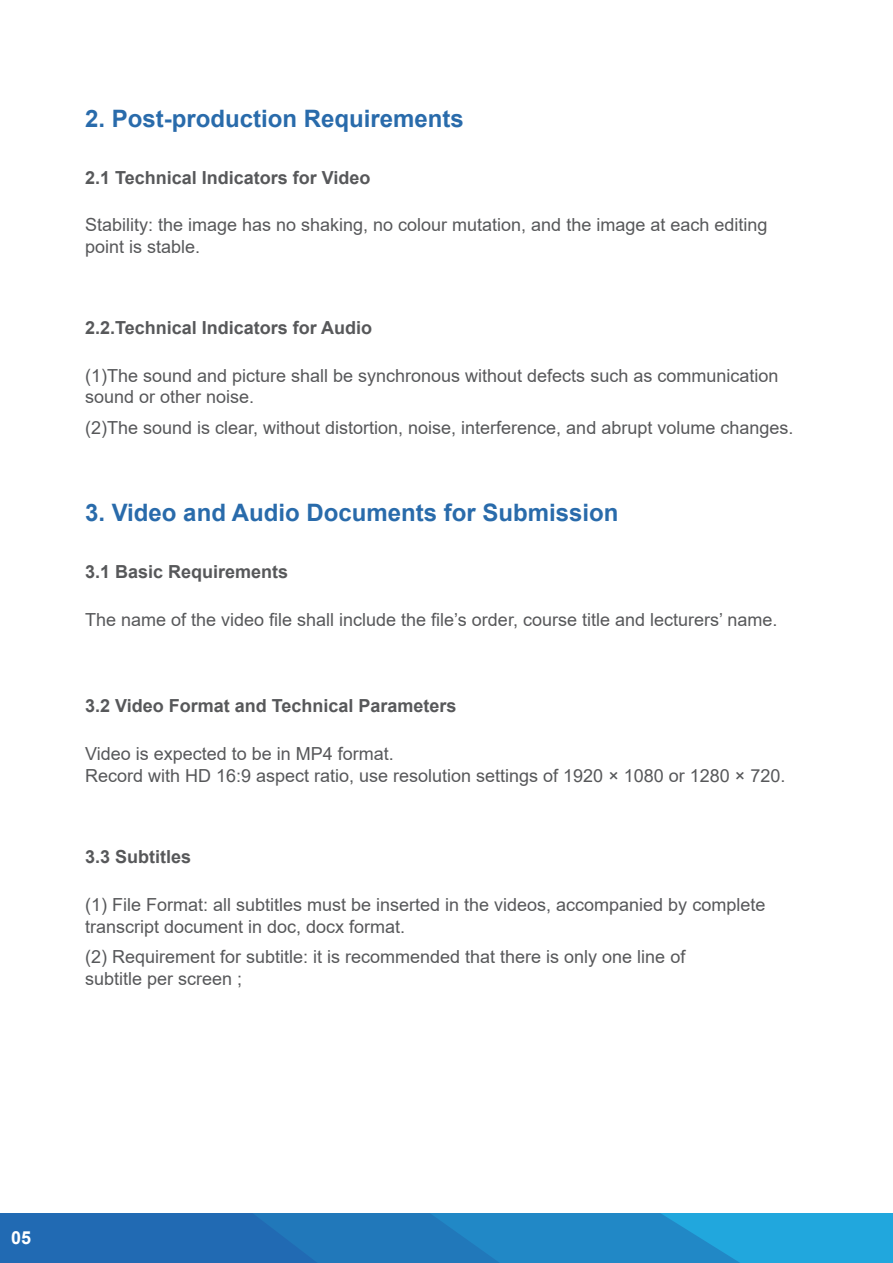
<style>
.page{position:relative;width:893px;height:1263px;background:#fff}
.page>*{position:absolute;margin:0;border:0;box-sizing:border-box;transform-origin:0 0}
.t1{font:700 24px "Arial";color:#296bab}
.t2{font:18px/21.6px "Arial";color:#57585a}
.t3{font:700 18px "Arial";color:#57585a}
.t4{font:700 18px "Arial";color:#fff}
</style>
<div class="page">
<div style="left:0;top:1213px;width:893px;height:50px;background:#21a7dd"></div>
<svg style="left:0;top:1213px;width:740px;height:50px;background:#217abd"></svg>
<p class="t1" style="left:85px;top:102px;width:380px">2. Post-production Requirements</p>
<p class="t3" style="left:85px;top:165px;width:287px">2.1 Technical Indicators for Video</p>
<p class="t2" style="left:85px;top:214px;width:684px">Stability: the image has no shaking, no colour mutation, and the image at each editing point is stable.</p>
<p class="t3" style="left:85px;top:315px;width:289px">2.2.Technical Indicators for Audio</p>
<p class="t2" style="left:85px;top:364px;width:695px">(1)The sound and picture shall be synchronous without defects such as communication sound or other noise.</p>
<p class="t2" style="left:85px;top:417px;width:710px">(2)The sound is clear, without distortion, noise, interference, and abrupt volume changes.</p>
<p class="t1" style="left:85px;top:496px;width:535px">3. Video and Audio Documents for Submission</p>
<p class="t3" style="left:85px;top:559px;width:205px">3.1 Basic Requirements</p>
<p class="t2" style="left:85px;top:608px;width:694px">The name of the video file shall include the file’s order, course title and lecturers’ name.</p>
<p class="t3" style="left:85px;top:693px;width:373px">3.2 Video Format and Technical Parameters</p>
<p class="t2" style="left:85px;top:743px;width:702px">Video is expected to be in MP4 format.<br>Record with HD 16:9 aspect ratio, use resolution settings of 1920 × 1080 or 1280 × 720.</p>
<p class="t3" style="left:85px;top:844px;width:108px">3.3 Subtitles</p>
<p class="t2" style="left:85px;top:894px;width:682px">(1) File Format: all subtitles must be inserted in the videos, accompanied by complete transcript document in doc, docx format.</p>
<p class="t2" style="left:85px;top:946px;width:602px">(2) Requirement for subtitle: it is recommended that there is only one line of</p>
<p class="t2" style="left:85px;top:967px;width:159px">subtitle per screen ;</p>
<p class="t4" style="left:11px;top:1225px;width:22px">05</p>
</div>
